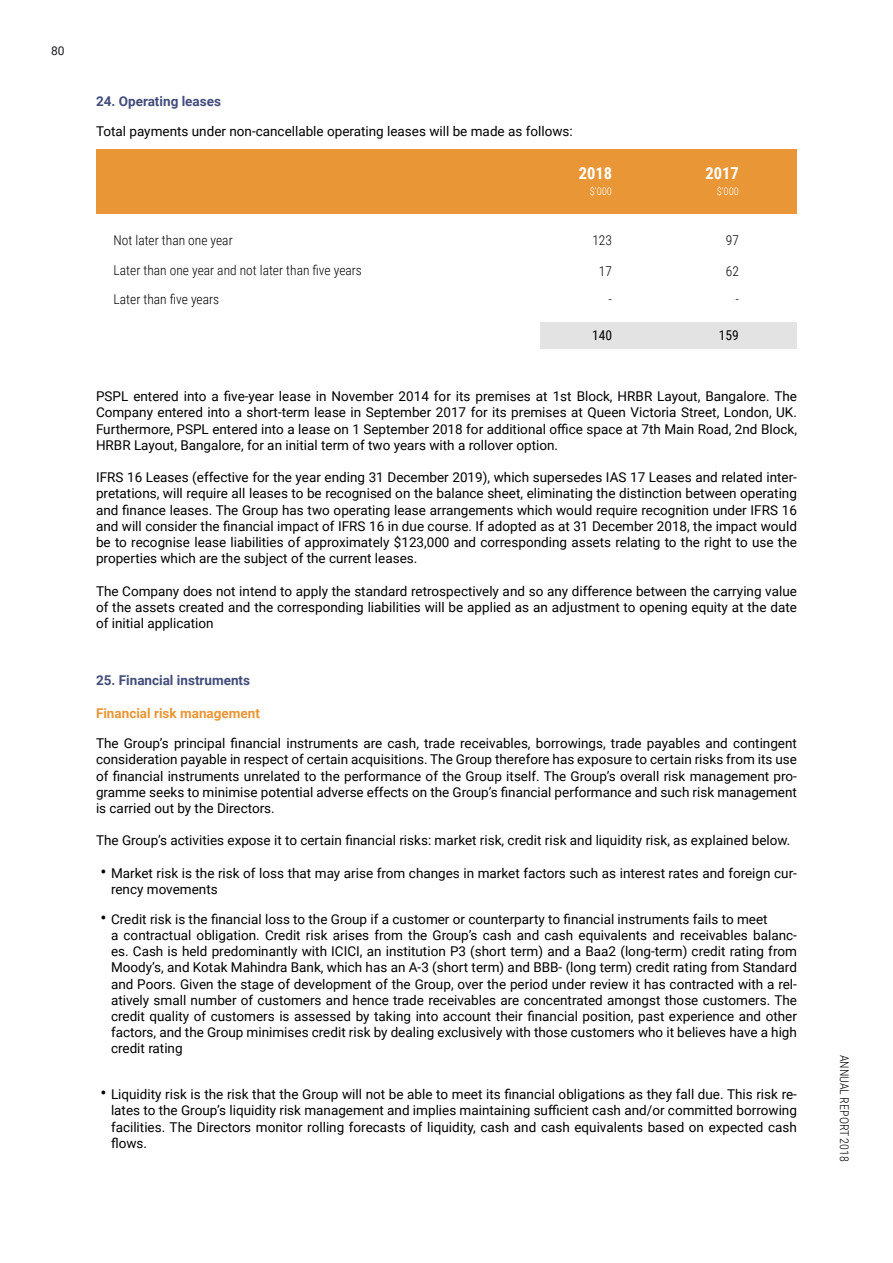
<style>
.page{position:relative;width:893px;height:1263px;background:#fff}
.page>*{position:absolute;margin:0;border:0;box-sizing:border-box;transform-origin:0 0}
.t1{font:700 16.5px "Roboto Condensed";color:#fff}
.t2{font:13.5px/16.2px "Roboto";color:#000;text-align:justify}
.t3{font:300 13.5px "Roboto Condensed";color:#000}
.t4{font:700 13.5px "Roboto";color:#424d7b}
.t5{font:300 13.5px "Roboto Condensed";color:#040503}
.t6{font:700 13.5px "Roboto";color:#e99636}
.t7{font:13.5px "Roboto Condensed";color:#000}
.t8{font:300 12px "Roboto Condensed";color:#000}
.t9{font:12px "Roboto";color:#1d1b23}
.t10{font:300 10.5px "Roboto Condensed";color:#fff}
.s1{font-size:18px}
</style>
<div class="page">
<div style="left:96px;top:149px;width:701px;height:64px;background:#e99636"></div>
<div style="left:540px;top:322px;width:257px;height:27px;background:#e3e3e3"></div>
<p class="t9" style="left:51px;top:43px;width:15px">80</p>
<p class="t4" style="left:96px;top:92px;width:127px">24. Operating leases</p>
<p class="t2" style="left:96px;top:123px;width:478px">Total payments under non-cancellable operating leases will be made as follows:</p>
<p class="t1" style="left:579px;top:162px;width:35px">2018</p>
<p class="t1" style="left:705px;top:162px;width:35px">2017</p>
<p class="t10" style="left:590px;top:184px;width:24px">$’000</p>
<p class="t10" style="left:717px;top:184px;width:24px">$’000</p>
<p class="t3" style="left:114px;top:231px;width:121px">Not later than one year</p>
<p class="t3" style="left:592px;top:231px;width:21px">123</p>
<p class="t3" style="left:726px;top:231px;width:15px">97</p>
<p class="t5" style="left:114px;top:260px;width:250px">Later than one year and not later than five years</p>
<p class="t3" style="left:599px;top:261px;width:15px">17</p>
<p class="t3" style="left:726px;top:261px;width:15px">62</p>
<p class="t3" style="left:114px;top:290px;width:107px">Later than five years</p>
<p class="t3" style="left:609px;top:290px;width:5px">-</p>
<p class="t3" style="left:735px;top:290px;width:5px">-</p>
<p class="t7" style="left:592px;top:326px;width:22px">140</p>
<p class="t7" style="left:719px;top:326px;width:22px">159</p>
<p class="t2" style="left:96px;top:388px;width:702px">PSPL entered into a five-year lease in November 2014 for its premises at 1st Block, HRBR Layout, Bangalore. The Company entered into a short-term lease in September 2017 for its premises at Queen Victoria Street, London, UK.<br>Furthermore, PSPL entered into a lease on 1 September 2018 for additional office space at 7th Main Road, 2nd Block, HRBR Layout, Bangalore, for an initial term of two years with a rollover option.</p>
<p class="t2" style="left:96px;top:469px;width:702px">IFRS 16 Leases (effective for the year ending 31 December 2019), which supersedes IAS 17 Leases and related inter&shy;pretations, will require all leases to be recognised on the balance sheet, eliminating the distinction between operating and finance leases. The Group has two operating lease arrangements which would require recognition under IFRS 16 and will consider the financial impact of IFRS 16 in due course. If adopted as at 31 December 2018, the impact would be to recognise lease liabilities of approximately $123,000 and corresponding assets relating to the right to use the properties which are the subject of the current leases.</p>
<p class="t2" style="left:96px;top:582px;width:702px">The Company does not intend to apply the standard retrospectively and so any difference between the carrying value of the assets created and the corresponding liabilities will be applied as an adjustment to opening equity at the date of initial application</p>
<p class="t4" style="left:96px;top:671px;width:156px">25. Financial instruments</p>
<p class="t6" style="left:96px;top:704px;width:165px">Financial risk management</p>
<p class="t2" style="left:96px;top:735px;width:702px">The Group’s principal financial instruments are cash, trade receivables, borrowings, trade payables and contingent consideration payable in respect of certain acquisitions. The Group therefore has exposure to certain risks from its use of financial instruments unrelated to the performance of the Group itself. The Group’s overall risk management pro&shy;gramme seeks to minimise potential adverse effects on the Group’s financial performance and such risk management is carried out by the Directors.</p>
<p class="t2" style="left:96px;top:832px;width:696px">The Group’s activities expose it to certain financial risks: market risk, credit risk and liquidity risk, as explained below.</p>
<p class="t2" style="left:111px;top:864px;width:687px;text-indent:-10px"><span class="s1">•</span> Market risk is the risk of loss that may arise from changes in market factors such as interest rates and foreign cur&shy;rency movements</p>
<p class="t2" style="left:111px;top:910px;width:687px;text-align:left;text-indent:-10px"><span class="s1">•</span> Credit risk is the financial loss to the Group if a customer or counterparty to financial instruments fails to meet<br>a contractual obligation. Credit risk arises from the Group’s cash and cash equivalents and receivables balanc&shy;es. Cash is held predominantly with ICICI, an institution P3 (short term) and a Baa2 (long-term) credit rating from Moody’s, and Kotak Mahindra Bank, which has an A-3 (short term) and BBB- (long term) credit rating from Standard and Poors. Given the stage of development of the Group, over the period under review it has contracted with a rel&shy;atively small number of customers and hence trade receivables are concentrated amongst those customers. The credit quality of customers is assessed by taking into account their financial position, past experience and other factors, and the Group minimises credit risk by dealing exclusively with those customers who it believes have a high credit rating</p>
<p class="t2" style="left:111px;top:1086px;width:687px;text-indent:-10px"><span class="s1">•</span> Liquidity risk is the risk that the Group will not be able to meet its financial obligations as they fall due. This risk re&shy;lates to the Group’s liquidity risk management and implies maintaining sufficient cash and/or committed borrowing facilities. The Directors monitor rolling forecasts of liquidity, cash and cash equivalents based on expected cash flows.</p>
<p class="t8" style="left:853px;top:1054px;width:109px;rotate:90deg">ANNUAL REPORT 2018</p>
</div>
